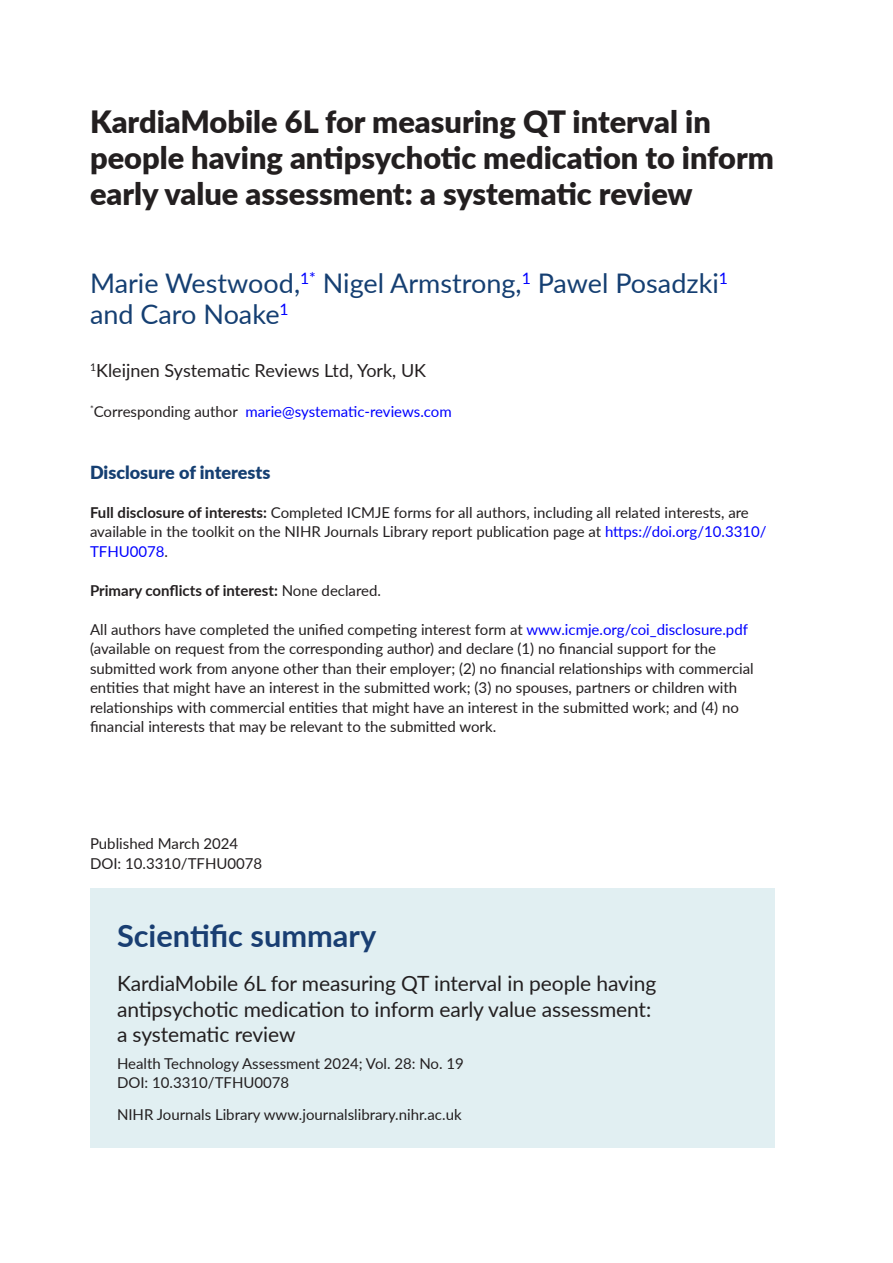
<style>
.page{position:relative;width:893px;height:1263px;background:#fff}
.page>*{position:absolute;margin:0;border:0;box-sizing:border-box;transform-origin:0 0}
.t1{font:900 30.75px/36px "Lato";color:#231f20}
.t2{font:700 30.75px "Lato";color:#193e72}
.t3{font:27px/31.5px "Lato";color:#153f72}
.t4{font:21px/25.2px "Lato";letter-spacing:-.005em;color:#231f20}
.t5{font:18px "Lato";color:#231f20}
.t6{font:900 18px "Lato";color:#153f72}
.t7{font:15px/19.5px "Lato";color:#231f20}
.t8{font:15px "Lato";color:#00f}
.t9{font:700 15px "Lato";color:#231f20}
.s1{color:#231f20}
.s2{font-weight:700}
.s3{color:#00f}
.s4{font-weight:400}
</style>
<div class="page">
<div style="left:90px;top:888px;width:684px;height:259px;background:#e1eff2"></div>
<h1 class="t1" style="left:90px;top:102px;width:685px">KardiaMobile 6L for measuring QT interval in people having antipsychotic medication to inform early value assessment: a systematic review</h1>
<h2 class="t3" style="left:90px;top:266px;width:639px">Marie Westwood,<sup>1*</sup> Nigel Armstrong,<sup>1</sup> Pawel Posadzki<sup>1 </sup>and Caro Noake<sup>1</sup></h2>
<p class="t5" style="left:90px;top:357px;width:338px"><sup>1</sup>Kleijnen Systematic Reviews Ltd, York, UK</p>
<p class="t8" style="left:90px;top:401px;width:363px"><sup>*</sup><span class="s1">Corresponding author</span> marie@systematic-reviews.com</p>
<p class="t6" style="left:90px;top:458px;width:182px">Disclosure of interests</p>
<p class="t7" style="left:90px;top:502px;width:678px"><span class="s2">Full disclosure of interests:</span> Completed ICMJE forms for all authors, including all related interests, are available in the toolkit on the NIHR Journals Library report publication page at <span class="s3">https://doi.org/10.3310/<br>TFHU0078</span>.</p>
<p class="t9" style="left:90px;top:579px;width:293px">Primary conflicts of interest: <span class="s4">None declared.</span></p>
<p class="t7" style="left:90px;top:619px;width:665px">All authors have completed the unified competing interest form at <span class="s3">www.icmje.org/coi_disclosure.pdf </span>(available on request from the corresponding author) and declare (1) no financial support for the submitted work from anyone other than their employer; (2) no financial relationships with commercial entities that might have an interest in the submitted work; (3) no spouses, partners or children with relationships with commercial entities that might have an interest in the submitted work; and (4) no financial interests that may be relevant to the submitted work.</p>
<p class="t7" style="left:90px;top:833px;width:174px">Published March 2024<br>DOI: 10.3310/TFHU0078</p>
<h1 class="t2" style="left:117px;top:913px;width:261px">Scientific summary</h1>
<h3 class="t4" style="left:117px;top:970px;width:541px">KardiaMobile 6L for measuring QT interval in people having antipsychotic medication to inform early value assessment: a systematic review</h3>
<p class="t7" style="left:117px;top:1053px;width:348px">Health Technology Assessment 2024; Vol. 28: No. 19<br>DOI: 10.3310/TFHU0078</p>
<p class="t7" style="left:117px;top:1105px;width:346px">NIHR Journals Library www.journalslibrary.nihr.ac.uk</p>
</div>
